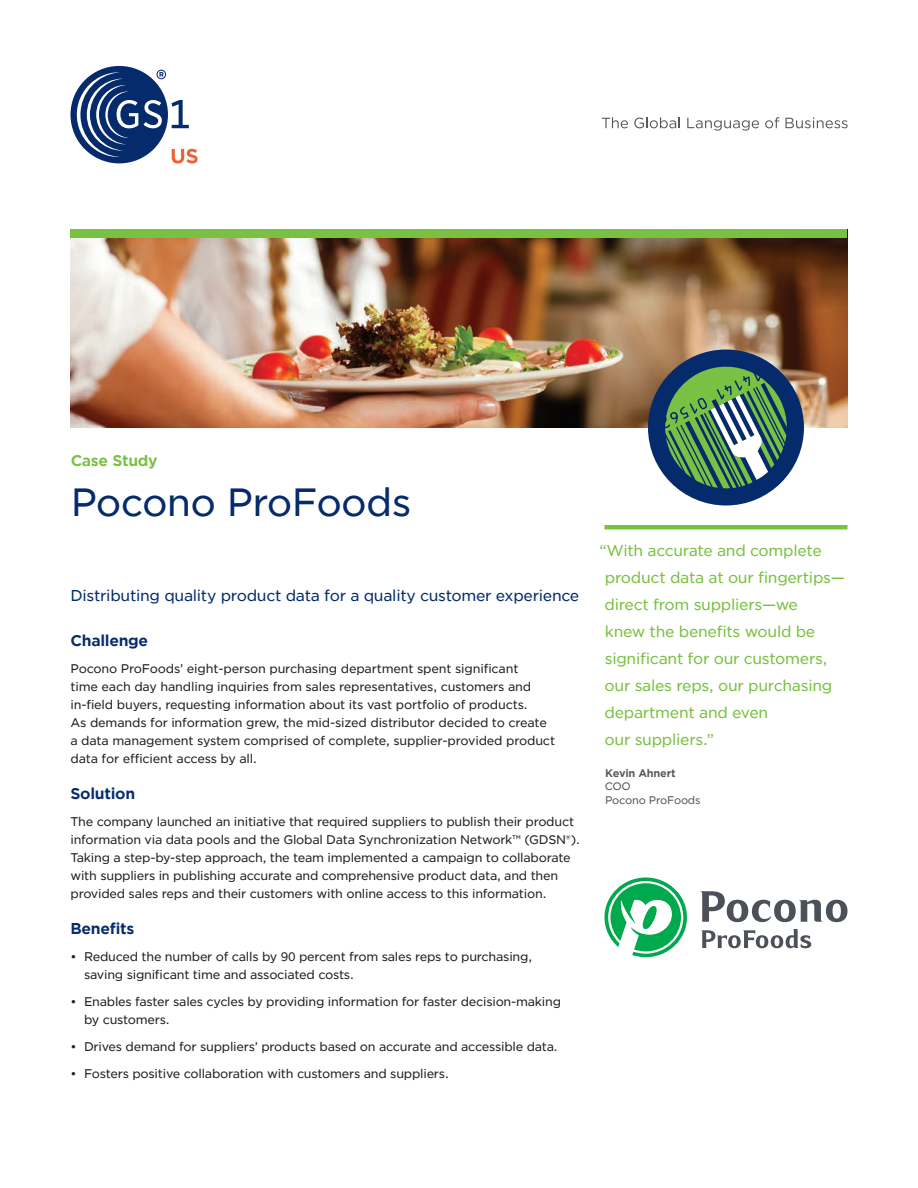
<style>
.page{position:relative;width:918px;height:1188px;background:#fff}
.page>*{position:absolute;margin:0;border:0;box-sizing:border-box;transform-origin:0 0}
.t1{font:37.5px "Gotham Office";letter-spacing:-.02em;color:#052b6c}
._20_Call_Out_With_Ru{font:15px/27px "Gotham Office";letter-spacing:-.02em;color:#79c142}
._12_Intro_Text__10pt{font:15px "Gotham Office";letter-spacing:-.02em;color:#052b6c}
._13_Subhead_1__10pt{font:700 15px "Gotham Office";letter-spacing:-.02em;color:#052b6c}
.t2{font:700 15px "Gotham Office";letter-spacing:-.02em;color:#79c142}
._16_Body_Text__8pt{font:12px/18px "Gotham Office";letter-spacing:-.02em;color:#231f20}
._22_Caption_Text__7p{font:10.5px/13.5px "Gotham Office";letter-spacing:-.02em;color:#57585a}
.s1{font-weight:700}
</style>
<div class="page">
<svg style="left:602px;top:117px;width:26px;height:11px"></svg>
<svg style="left:634px;top:117px;width:46px;height:11px"></svg>
<svg style="left:687px;top:118px;width:72px;height:13px"></svg>
<svg style="left:765px;top:117px;width:14px;height:11px"></svg>
<svg style="left:786px;top:117px;width:62px;height:11px"></svg>
<div style="left:71px;top:66px;width:97px;height:97px;background:#052b6c;border-radius:50%"></div>
<svg style="left:144px;top:100px;width:18px;height:28px"></svg>
<svg style="left:172px;top:100px;width:17px;height:28px"></svg>
<svg style="left:157px;top:70px;width:9px;height:9px"></svg>
<svg style="left:77px;top:72px;width:61px;height:85px"></svg>
<svg style="left:172px;top:149px;width:26px;height:15px"></svg>
<img style="left:70px;top:238px;width:777px;height:190px">
<hr style="left:604px;top:525px;width:244px;height:4px;background:#79c142">
<div style="left:70px;top:230px;width:778px;height:8px;background:#79c142"></div>
<div style="left:648px;top:350px;width:156px;height:155px;background:#052b6c;border-radius:50%"></div>
<svg style="left:665px;top:364px;width:122px;height:124px"></svg>
<svg style="left:605px;top:878px;width:82px;height:79px"></svg>
<svg style="left:701px;top:891px;width:146px;height:31px"></svg>
<svg style="left:701px;top:929px;width:110px;height:19px"></svg>
<p class="t2" style="left:70px;top:451px;width:89px">Case Study</p>
<h1 class="t1" style="left:70px;top:477px;width:342px">Pocono ProFoods</h1>
<p class="_12_Intro_Text__10pt" style="left:70px;top:586px;width:510px">Distributing quality product data for a quality customer experience</p>
<p class="_13_Subhead_1__10pt" style="left:70px;top:631px;width:79px">Challenge</p>
<p class="_16_Body_Text__8pt" style="left:70px;top:660px;width:486px">Pocono ProFoods’ eight-person purchasing department spent significant<br>time each day handling inquiries from sales representatives, customers and in‑field buyers, requesting information about its vast portfolio of products.<br>As demands for information grew, the mid-sized distributor decided to create a data management system comprised of complete, supplier-provided product data for efficient access by all.</p>
<p class="_13_Subhead_1__10pt" style="left:70px;top:784px;width:66px">Solution</p>
<p class="_16_Body_Text__8pt" style="left:70px;top:813px;width:511px">The company launched an initiative that required suppliers to publish their product information via data pools and the Global Data Synchronization Network™ (GDSN®).<br>Taking a step-by-step approach, the team implemented a campaign to collaborate with suppliers in publishing accurate and comprehensive product data, and then provided sales reps and their customers with online access to this information.</p>
<p class="_13_Subhead_1__10pt" style="left:70px;top:919px;width:65px">Benefits</p>
<p class="_16_Body_Text__8pt" style="left:84px;top:948px;width:450px;text-indent:-14px">• Reduced the number of calls by 90 percent from sales reps to purchasing, saving significant time and associated costs.</p>
<p class="_16_Body_Text__8pt" style="left:84px;top:993px;width:479px;text-indent:-14px">• Enables faster sales cycles by providing information for faster decision-making by customers.</p>
<p class="_16_Body_Text__8pt" style="left:70px;top:1038px;width:489px">• Drives demand for suppliers’ products based on accurate and accessible data.</p>
<p class="_16_Body_Text__8pt" style="left:70px;top:1065px;width:380px">• Fosters positive collaboration with customers and suppliers.</p>
<p class="_20_Call_Out_With_Ru" style="left:605px;top:537px;width:242px;text-indent:-5px">“With accurate and complete product data at our fingertips— direct from suppliers—we<br>knew the benefits would be significant for our customers, our sales reps, our purchasing department and even<br>our suppliers.”</p>
<p class="_22_Caption_Text__7p" style="left:605px;top:766px;width:97px"><span class="s1">Kevin Ahnert<br></span>COO<br>Pocono ProFoods</p>
</div>
